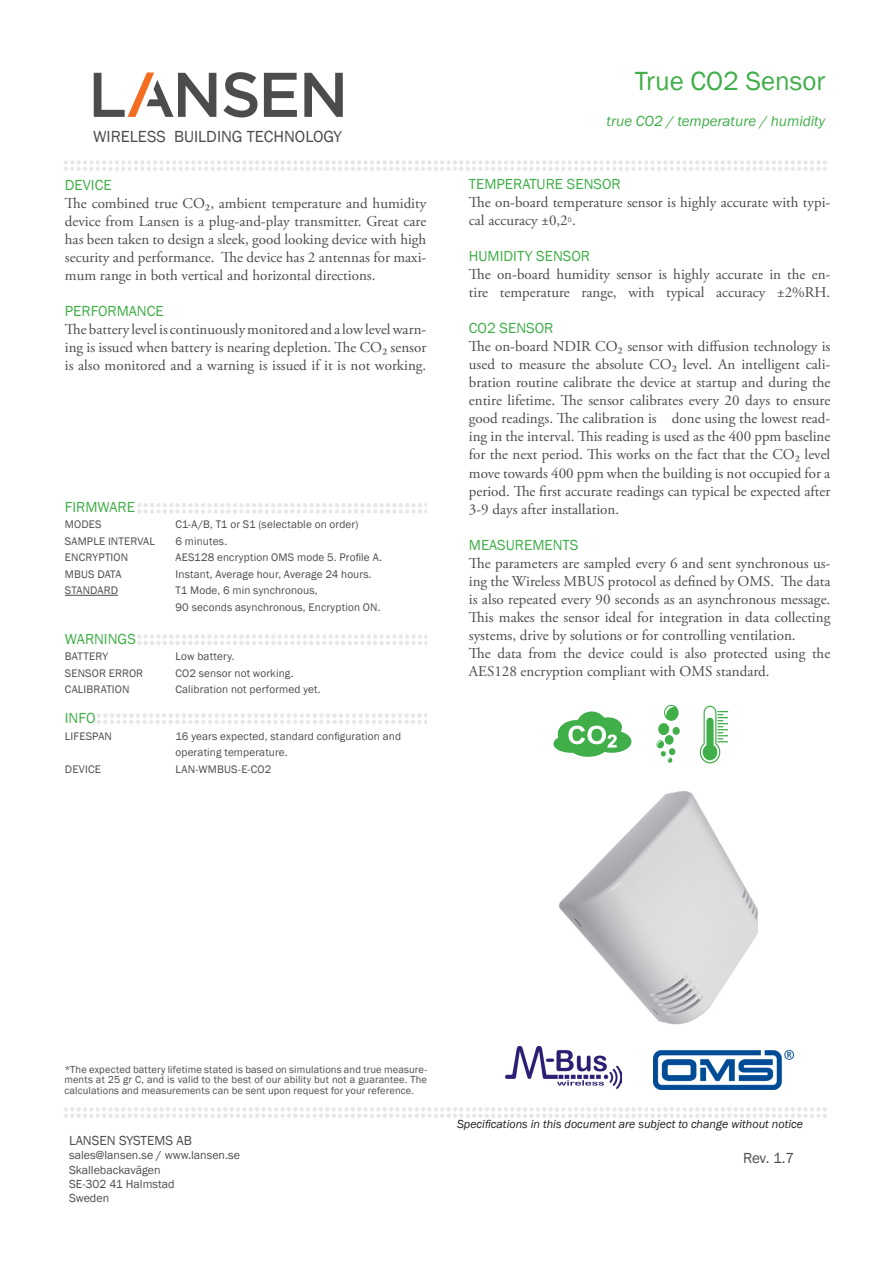
<style>
.page{position:relative;width:893px;height:1263px;background:#fff}
.page>*{position:absolute;margin:0;border:0;box-sizing:border-box;transform-origin:0 0}
.t1{font:27px "Franklin Gothic";color:#40ae49}
.t2{font:16.5px "Franklin Gothic";color:#4b4c4d}
.t3{font:15px/18px "Adobe Garamond Pro";color:#4b4c4d;text-align:justify}
.tekniktext{font:15px "Franklin Gothic";color:#40ae49}
.t4{font:italic 15px "Franklin Gothic";color:#40ae49}
.t5{font:15px "Franklin Gothic";color:#4b4c4d}
.t6{font:13.5px "Franklin Gothic";color:#4b4c4d}
.t7{font:12px/14.4px "Franklin Gothic";color:#4b4c4d}
.t8{font:italic 12px "Franklin Gothic";color:#231f20}
.tekniktext-2{font:11.25px/16.5px "Franklin Gothic";letter-spacing:.01em;color:#4b4c4d}
.t9{font:10.5px/10.5px "Franklin Gothic";letter-spacing:.01em;color:#4b4c4d;text-align:justify}
.t10{font:6.6px "Franklin Gothic";color:#4b4c4d}
</style>
<div class="page">
<svg style="left:64px;top:1107px;width:763px;height:11px"></svg>
<svg style="left:64px;top:160px;width:763px;height:11px"></svg>
<svg style="left:223px;top:72px;width:35px;height:45px"></svg>
<svg style="left:264px;top:73px;width:33px;height:44px"></svg>
<svg style="left:304px;top:73px;width:39px;height:44px"></svg>
<svg style="left:94px;top:72px;width:122px;height:45px"></svg>
<hr style="left:65px;top:595px;width:53px;height:1px;background:#4b4c4d">
<svg style="left:700px;top:706px;width:28px;height:57px"></svg>
<div style="left:669px;top:748px;width:6px;height:7px;background:#40ae49;border-radius:50%"></div>
<div style="left:665px;top:735px;width:9px;height:10px;background:#40ae49;border-radius:50%"></div>
<div style="left:658px;top:723px;width:11px;height:12px;background:#40ae49;border-radius:50%"></div>
<svg style="left:664px;top:705px;width:15px;height:16px"></svg>
<div style="left:672px;top:727px;width:8px;height:8px;background:#40ae49;border-radius:50%"></div>
<svg style="left:656px;top:740px;width:16px;height:23px"></svg>
<svg style="left:138px;top:503px;width:288px;height:11px"></svg>
<svg style="left:553px;top:711px;width:79px;height:46px"></svg>
<img style="left:559px;top:791px;width:198px;height:234px">
<svg style="left:138px;top:634px;width:288px;height:11px"></svg>
<svg style="left:97px;top:713px;width:329px;height:11px"></svg>
<img style="left:654px;top:1050px;width:139px;height:40px">
<img style="left:506px;top:1046px;width:116px;height:42px">
<p class="t2" style="left:93px;top:126px;width:250px">WIRELESS BUILDING TECHNOLOGY</p>
<p class="tekniktext" style="left:65px;top:176px;width:48px">DEVICE</p>
<p class="t3" style="left:65px;top:195px;width:363px">The combined true CO₂, ambient temperature and humidity device from Lansen is a plug-and-play transmitter. Great care has been taken to design a sleek, good looking device with high security and performance. The device has 2 antennas for maxi&shy;mum range in both vertical and horizontal directions.</p>
<p class="tekniktext" style="left:65px;top:302px;width:100px">PERFORMANCE</p>
<p class="t3" style="left:65px;top:321px;width:363px">The battery level is continuously monitored and a low level warn&shy;ing is issued when battery is nearing depletion. The CO₂ sensor is also monitored and a warning is issued if it is not working.</p>
<p class="tekniktext" style="left:65px;top:498px;width:72px">FIRMWARE</p>
<p class="tekniktext-2" style="left:65px;top:517px;width:38px">MODES</p>
<p class="tekniktext-2" style="left:175px;top:517px;width:184px">C1-A/B, T1 or S1 (selectable on order)</p>
<p class="tekniktext-2" style="left:65px;top:533px;width:92px">SAMPLE INTERVAL</p>
<p class="tekniktext-2" style="left:175px;top:533px;width:53px">6 minutes.</p>
<p class="tekniktext-2" style="left:65px;top:550px;width:65px">ENCRYPTION</p>
<p class="tekniktext-2" style="left:175px;top:550px;width:208px">AES128 encryption OMS mode 5. Profile A.</p>
<p class="tekniktext-2" style="left:65px;top:566px;width:58px">MBUS DATA</p>
<p class="tekniktext-2" style="left:175px;top:566px;width:198px">Instant, Average hour, Average 24 hours.</p>
<p class="tekniktext-2" style="left:65px;top:583px;width:55px">STANDARD</p>
<p class="tekniktext-2" style="left:175px;top:583px;width:144px">T1 Mode, 6 min synchronous,</p>
<p class="tekniktext-2" style="left:175px;top:599px;width:207px">90 seconds asynchronous, Encryption ON.</p>
<p class="tekniktext" style="left:65px;top:630px;width:73px">WARNINGS</p>
<p class="tekniktext-2" style="left:65px;top:649px;width:45px">BATTERY</p>
<p class="tekniktext-2" style="left:175px;top:649px;width:61px">Low battery.</p>
<p class="tekniktext-2" style="left:65px;top:665px;width:80px">SENSOR ERROR</p>
<p class="tekniktext-2" style="left:175px;top:665px;width:119px">CO2 sensor not working.</p>
<p class="tekniktext-2" style="left:65px;top:682px;width:66px">CALIBRATION</p>
<p class="tekniktext-2" style="left:175px;top:682px;width:147px">Calibration not performed yet.</p>
<p class="tekniktext" style="left:65px;top:709px;width:32px">INFO</p>
<p class="tekniktext-2" style="left:65px;top:728px;width:49px">LIFESPAN</p>
<p class="tekniktext-2" style="left:175px;top:728px;width:227px">16 years expected, standard configuration and operating temperature.</p>
<p class="tekniktext-2" style="left:65px;top:761px;width:38px">DEVICE</p>
<p class="tekniktext-2" style="left:175px;top:761px;width:97px">LAN-WMBUS-E-CO2</p>
<p class="t1" style="left:635px;top:65px;width:192px">True CO2 Sensor</p>
<p class="t4" style="left:607px;top:112px;width:220px">true CO2 / temperature / humidity</p>
<p class="tekniktext" style="left:469px;top:175px;width:153px">TEMPERATURE SENSOR</p>
<p class="t3" style="left:469px;top:194px;width:363px">The on-board temperature sensor is highly accurate with typi&shy;cal accuracy ±0,2 .</p>
<p class="t10" style="left:568px;top:215px;width:5px">0</p>
<p class="tekniktext" style="left:469px;top:247px;width:123px">HUMIDITY SENSOR</p>
<p class="t3" style="left:469px;top:266px;width:363px">The on-board humidity sensor is highly accurate in the en&shy;tire temperature range, with typical accuracy ±2%RH.</p>
<p class="tekniktext" style="left:469px;top:319px;width:86px">CO2 SENSOR</p>
<p class="t3" style="left:469px;top:338px;width:363px">The on-board NDIR CO₂ sensor with diffusion technology is used to measure the absolute CO₂ level. An intelligent cali&shy;bration routine calibrate the device at startup and during the entire lifetime. The sensor calibrates every 20 days to ensure good readings. The calibration is done using the lowest read&shy;ing in the interval. This reading is used as the 400 ppm baseline for the next period. This works on the fact that the CO₂ level move towards 400 ppm when the building is not occupied for a period. The first accurate readings can typical be expected after 3-9 days after installation.</p>
<p class="tekniktext" style="left:469px;top:535px;width:111px">MEASUREMENTS</p>
<p class="t3" style="left:469px;top:554px;width:363px">The parameters are sampled every 6 and sent synchronous us&shy;ing the Wireless MBUS protocol as defined by OMS. The data is also repeated every 90 seconds as an asynchronous message.<br>This makes the sensor ideal for integration in data collecting systems, drive by solutions or for controlling ventilation.</p>
<p class="t3" style="left:469px;top:644px;width:363px">The data from the device could is also protected using the<br>AES128 encryption compliant with OMS standard.</p>
<p class="t9" style="left:64px;top:1064px;width:364px">*The expected battery lifetime stated is based on simulations and true measure&shy;ments at 25 gr C, and is valid to the best of our ability but not a guarantee. The calculations and measurements can be sent upon request for your reference.</p>
<p class="t6" style="left:69px;top:1132px;width:124px">LANSEN SYSTEMS AB</p>
<p class="t7" style="left:69px;top:1148px;width:172px">sales@lansen.se / www.lansen.se<br>Skallebackavägen<br>SE-302 41 Halmstad<br>Sweden</p>
<p class="t8" style="left:457px;top:1116px;width:347px">Specifications in this document are subject to change without notice</p>
<p class="t5" style="left:743px;top:1148px;width:53px">Rev. 1.7</p>
</div>
